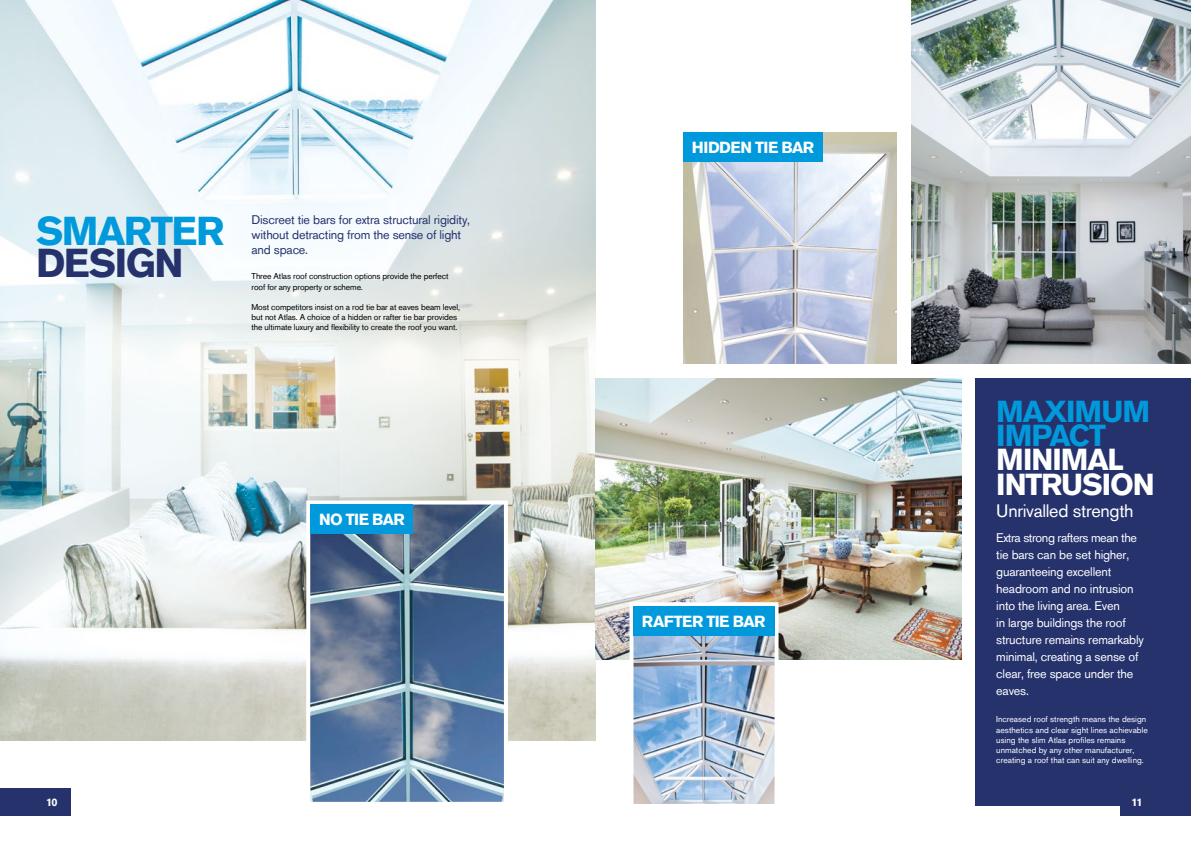
<style>
.page{position:relative;width:1191px;height:842px;background:#fff}
.page>*{position:absolute;margin:0;border:0;box-sizing:border-box;transform-origin:0 0}
.t1{font:700 40px "Akzidenz Grotesk BE";letter-spacing:-.04em;color:#0099db}
.t2{font:700 40px "Akzidenz Grotesk BE";letter-spacing:-.035em;color:#25326c}
.t3{font:700 30.2px/24.1px "Akzidenz Grotesk BE";letter-spacing:-.035em;color:#fff}
.t4{font:700 30.2px/24.1px "Akzidenz Grotesk BE";letter-spacing:-.035em;color:#0099db}
.t5{font:18px "Akzidenz Grotesk BE";letter-spacing:-.015em;color:#fff}
.t6{font:700 16px "Akzidenz Grotesk BE";letter-spacing:-.035em;color:#fff}
.t7{font:12.5px/17px "Akzidenz Grotesk BE";letter-spacing:-.015em;color:#fff}
.t8{font:12.5px/15px "Akzidenz Grotesk BE";letter-spacing:-.015em;color:#25326c}
.t9{font:700 10.9px "Akzidenz Grotesk BE";color:#fff}
.t10{font:8.5px/10.2px "Akzidenz Grotesk BE";letter-spacing:-.015em;color:#000}
.t11{font:8.5px/10.2px "Akzidenz Grotesk BE";color:#fff}
</style>
<div class="page">
<img style="left:911px;top:0;width:280px;height:364px">
<img style="left:0;top:0;width:595px;height:741px">
<div style="left:975px;top:378px;width:216px;height:428px;background:#25326c"></div>
<div style="left:0;top:788px;width:71px;height:28px;background:#25326c"></div>
<div style="left:1120px;top:788px;width:71px;height:28px;background:#25326c"></div>
<img style="left:595px;top:378px;width:366px;height:282px">
<img style="left:683px;top:133px;width:214px;height:231px">
<div style="left:683px;top:133px;width:139px;height:29px;background:#0099db"></div>
<img style="left:634px;top:635px;width:139px;height:168px">
<div style="left:629px;top:602px;width:149px;height:206px;border:4px solid #fff"></div>
<div style="left:633px;top:606px;width:141px;height:29px;background:#0099db"></div>
<img style="left:311px;top:505px;width:192px;height:296px">
<div style="left:306px;top:500px;width:202px;height:306px;border:4px solid #fff"></div>
<div style="left:310px;top:505px;width:103px;height:29px;background:#0099db"></div>
<h1 class="t1" style="left:36px;top:208px;width:190px">SMARTER</h1>
<h1 class="t2" style="left:36px;top:240px;width:149px">DESIGN</h1>
<h3 class="t8" style="left:251px;top:212px;width:220px">Discreet tie bars for extra structural rigidity, without detracting from the sense of light and space.</h3>
<p class="t10" style="left:251px;top:271px;width:198px">Three Atlas roof construction options provide the perfect roof for any property or scheme.</p>
<p class="t10" style="left:251px;top:302px;width:210px">Most competitors insist on a rod tie bar at eaves beam level, but not Atlas. A choice of a hidden or rafter tie bar provides the ultimate luxury and flexibility to create the roof you want.</p>
<h3 class="t6" style="left:319px;top:511px;width:87px">NO TIE BAR</h3>
<p class="t9" style="left:46px;top:796px;width:13px">10</p>
<h3 class="t6" style="left:692px;top:138px;width:124px">HIDDEN TIE BAR</h3>
<h3 class="t6" style="left:642px;top:612px;width:125px">RAFTER TIE BAR</h3>
<h2 class="t4" style="left:996px;top:400px;width:155px">MAXIMUM<br>IMPACT</h2>
<h2 class="t3" style="left:996px;top:448px;width:160px">MINIMAL<br>INTRUSION</h2>
<h3 class="t5" style="left:996px;top:500px;width:139px">Unrivalled strength</h3>
<p class="t7" style="left:996px;top:529px;width:149px">Extra strong rafters mean the tie bars can be set higher, guaranteeing excellent headroom and no intrusion into the living area. Even<br>in large buildings the roof structure remains remarkably minimal, creating a sense of clear, free space under the eaves.</p>
<p class="t11" style="left:996px;top:714px;width:153px">Increased roof strength means the design aesthetics and clear sight lines achievable using the slim Atlas profiles remains unmatched by any other manufacturer, creating a roof that can suit any dwelling.</p>
<p class="t9" style="left:1131px;top:796px;width:12px">11</p>
</div>
